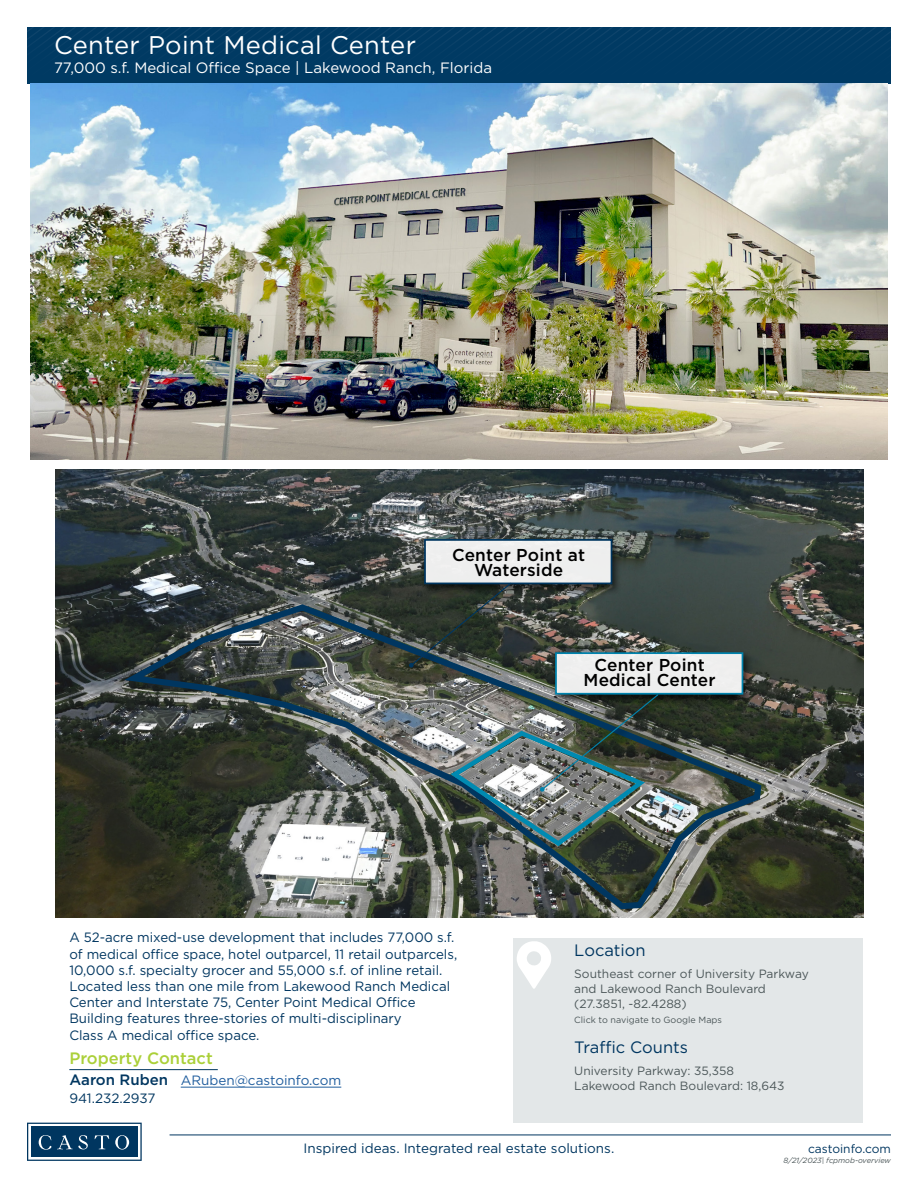
<style>
.page{position:relative;width:918px;height:1188px;background:#fff}
.page>*{position:absolute;margin:0;border:0;box-sizing:border-box;transform-origin:0 0}
.t1{font:25.5px "Gotham";letter-spacing:.01em;color:#fff}
.t2{font:500 17.25px/14.9px "Gotham";letter-spacing:.01em;color:#000;text-align:center}
.t3{font:16.5px "Gotham";color:#003660}
.t4{font:500 16.5px "Gotham";color:#abd039}
.t5{font:15px "Gotham";color:#fff}
.t6{font:13.5px/16.2px "Gotham";color:#003660}
.t7{font:13.5px/18px "Gotham";color:#215e9e}
.t8{font:12px/15px "Gotham";color:#4c5759}
.t9{font:12px "Gotham";color:#003660}
.t10{font:9px "Gotham";color:#4c5759}
.t11{font:italic 7.5px "Gotham";color:#4c5759}
.s1{font-weight:500;font-size:15px;color:#003660}
.s2{color:#003660}
</style>
<div class="page">
<div style="left:27px;top:27px;width:864px;height:56px;background:#003a63"></div>
<svg style="left:27px;top:27px;width:864px;height:15px"></svg>
<svg style="left:27px;top:1123px;width:115px;height:38px"></svg>
<hr style="left:170px;top:1135px;width:721px;height:1px;background:#003660">
<div style="left:513px;top:938px;width:350px;height:185px;background:#e3e7e8"></div>
<svg style="left:517px;top:941px;width:34px;height:48px"></svg>
<hr style="left:181px;top:1087px;width:160px;height:1px;background:#215e9e">
<hr style="left:69px;top:1069px;width:149px;height:1px;background:#003660">
<img style="left:30px;top:84px;width:858px;height:376px">
<img style="left:56px;top:469px;width:807px;height:449px">
<svg style="left:126px;top:601px;width:640px;height:311px;background:#565d56"></svg>
<div style="left:551px;top:650px;width:201px;height:55px;background:#000;opacity:.67"></div>
<div style="left:556px;top:653px;width:186px;height:41px;background:#eeefee"></div>
<div style="left:555px;top:652px;width:188px;height:43px;border:2px solid #0083ad"></div>
<div style="left:536px;top:693px;width:130px;height:109px;background:#000;opacity:.67"></div>
<svg style="left:446px;top:693px;width:214px;height:156px;background:#637170"></svg>
<div style="left:420px;top:537px;width:201px;height:58px;background:#000;opacity:.67"></div>
<div style="left:425px;top:540px;width:187px;height:43px;background:#eee"></div>
<div style="left:424px;top:539px;width:188px;height:45px;border:2px solid #003660"></div>
<div style="left:405px;top:581px;width:115px;height:97px;background:#000;opacity:.67"></div>
<svg style="left:409px;top:581px;width:104px;height:87px;background:#343e39"></svg>
<h1 class="t1" style="left:54px;top:29px;width:363px">Center Point Medical Center</h1>
<p class="t5" style="left:54px;top:58px;width:440px">77,000 s.f. Medical Office Space | Lakewood Ranch, Florida</p>
<p class="t2" style="left:452px;top:548px;width:135px">Center Point at<br>Waterside</p>
<p class="t6" style="left:69px;top:929px;width:389px">A 52-acre mixed-use development that includes 77,000 s.f. of medical office space, hotel outparcel, 11 retail outparcels, 10,000 s.f. specialty grocer and 55,000 s.f. of inline retail.<br>Located less than one mile from Lakewood Ranch Medical Center and Interstate 75, Center Point Medical Office Building features three-stories of multi-disciplinary<br>Class A medical office space.</p>
<p class="t4" style="left:69px;top:1047px;width:145px">Property Contact</p>
<p class="t7" style="left:69px;top:1071px;width:273px"><span class="s1">Aaron Ruben</span> ARuben@castoinfo.com<br><span class="s2">941.232.2937</span></p>
<p class="t2" style="left:584px;top:658px;width:133px">Center Point<br>Medical Center</p>
<p class="t3" style="left:574px;top:940px;width:73px">Location</p>
<p class="t8" style="left:574px;top:966px;width:236px">Southeast corner of University Parkway and Lakewood Ranch Boulevard (27.3851, -82.4288)</p>
<p class="t10" style="left:574px;top:1014px;width:149px">Click to navigate to Google Maps</p>
<p class="t3" style="left:574px;top:1037px;width:115px">Traffic Counts</p>
<p class="t8" style="left:574px;top:1063px;width:212px">University Parkway: 35,358<br>Lakewood Ranch Boulevard: 18,643</p>
<p class="t6" style="left:304px;top:1139px;width:312px">Inspired ideas. Integrated real estate solutions.</p>
<p class="t9" style="left:808px;top:1141px;width:84px">castoinfo.com</p>
<p class="t11" style="left:784px;top:1155px;width:109px">8/21/2023| fcpmob-overview</p>
</div>
